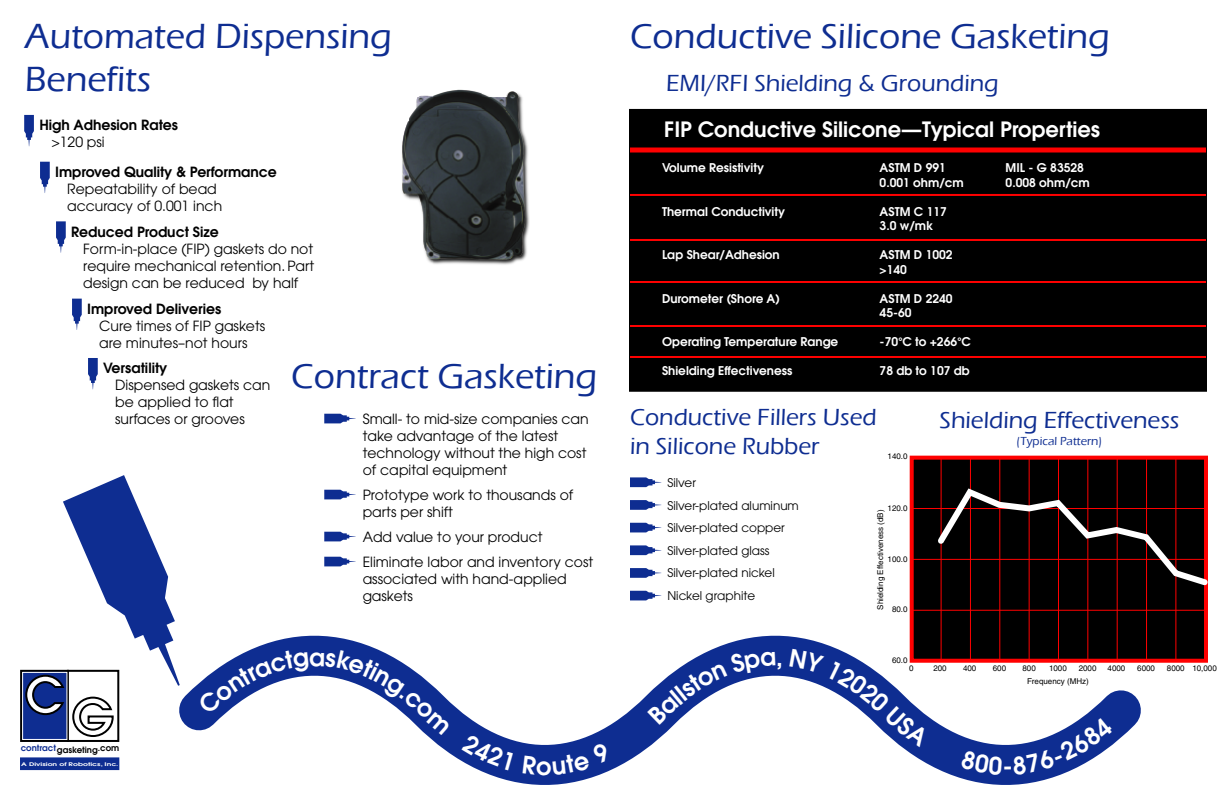
<style>
.page{position:relative;width:1224px;height:792px;background:#fff}
.page>*{position:absolute;margin:0;border:0;box-sizing:border-box;transform-origin:0 0}
.t1{font:36px/43px "Eras Medium ITC";color:#0e2d91}
.t2{font:24px/29px "Eras Medium ITC";color:#0e2d91}
.t3{font:600 24px "Avant Garde";color:#fff}
.t4{font:600 21px "Avant Garde";color:#fff}
.t5{font:14px/17px "Avant Garde";color:#000}
.t6{font:600 14px "Avant Garde";color:#000}
.t7{font:600 12px/14.5px "Avant Garde";color:#fff}
.t8{font:12px/22.5px "Avant Garde";color:#000}
.t9{font:12px "Eras Medium ITC";color:#0e2d91}
.t10{font:600 8.6px "Avant Garde";color:#000}
.t11{font:8px "Helvetica";color:#000}
.t12{font:600 5px "Avant Garde";color:#fff;scale:1.54 1}
</style>
<div class="page">
<svg style="left:40px;top:162px;width:10px;height:31px"></svg>
<svg style="left:56px;top:221px;width:10px;height:32px"></svg>
<svg style="left:72px;top:299px;width:10px;height:31px"></svg>
<svg style="left:88px;top:358px;width:10px;height:31px"></svg>
<svg style="left:24px;top:115px;width:10px;height:31px"></svg>
<svg style="left:324px;top:414px;width:32px;height:9px"></svg>
<svg style="left:324px;top:490px;width:32px;height:9px"></svg>
<svg style="left:324px;top:532px;width:32px;height:9px"></svg>
<svg style="left:324px;top:557px;width:32px;height:9px"></svg>
<div style="left:629px;top:109px;width:578px;height:283px;background:#000;border:2px solid #000"></div>
<div style="left:630px;top:148px;width:576px;height:5px;background:#f00"></div>
<hr style="left:630px;top:194px;width:576px;height:2px;background:#f00">
<hr style="left:630px;top:239px;width:576px;height:2px;background:#f00">
<hr style="left:630px;top:281px;width:576px;height:2px;background:#f00">
<hr style="left:630px;top:325px;width:576px;height:2px;background:#f00">
<hr style="left:630px;top:356px;width:576px;height:2px;background:#f00">
<svg style="left:630px;top:477px;width:31px;height:10px"></svg>
<svg style="left:630px;top:500px;width:31px;height:10px"></svg>
<svg style="left:630px;top:523px;width:31px;height:9px"></svg>
<svg style="left:630px;top:545px;width:31px;height:10px"></svg>
<svg style="left:630px;top:568px;width:31px;height:10px"></svg>
<div style="left:910px;top:456px;width:298px;height:207px;background:#000;border:4px solid #f00"></div>
<hr style="left:941px;top:459px;width:1px;height:202px;background:#f00">
<hr style="left:970px;top:459px;width:1px;height:202px;background:#f00">
<hr style="left:999px;top:459px;width:1px;height:202px;background:#f00">
<hr style="left:1029px;top:459px;width:1px;height:202px;background:#f00">
<hr style="left:1058px;top:459px;width:1px;height:202px;background:#f00">
<hr style="left:1087px;top:459px;width:1px;height:202px;background:#f00">
<hr style="left:1117px;top:459px;width:1px;height:202px;background:#f00">
<hr style="left:1146px;top:459px;width:1px;height:202px;background:#f00">
<hr style="left:1175px;top:459px;width:1px;height:202px;background:#f00">
<hr style="left:912px;top:610px;width:294px;height:1px;background:#f00">
<hr style="left:912px;top:559px;width:294px;height:1px;background:#f00">
<hr style="left:912px;top:508px;width:294px;height:1px;background:#f00">
<svg style="left:933px;top:485px;width:275px;height:105px"></svg>
<svg style="left:180px;top:581px;width:997px;height:204px"></svg>
<div style="left:19px;top:669px;width:101px;height:102px;background:#fff;border:4px solid #fff"></div>
<div style="left:20px;top:757px;width:99px;height:13px;background:#0e2d91;border:2px solid #0e2d91"></div>
<svg style="left:20px;top:670px;width:47px;height:72px"></svg>
<div style="left:67px;top:670px;width:52px;height:72px;background:#fff;border:2px solid #000"></div>
<svg style="left:24px;top:475px;width:156px;height:263px"></svg>
<div style="left:22px;top:672px;width:45px;height:68px;border:1px solid #fff"></div>
<img style="left:402px;top:89px;width:128px;height:176px">
<svg style="left:197px;top:650px;width:254px;height:85px"></svg>
<svg style="left:461px;top:734px;width:52px;height:36px;background:#1f3c99"></svg>
<svg style="left:523px;top:756px;width:14px;height:19px"></svg>
<div style="left:553px;top:743px;width:58px;height:32px;background:#0e2d91"></div>
<svg style="left:647px;top:652px;width:134px;height:73px"></svg>
<svg style="left:790px;top:649px;width:140px;height:99px"></svg>
<svg style="left:960px;top:717px;width:153px;height:58px"></svg>
<h1 class="t1" style="left:25px;top:19px;width:369px">Automated Dispensing<br>Benefits</h1>
<p class="t6" style="left:39px;top:120px;width:140px">High Adhesion Rates</p>
<p class="t5" style="left:51px;top:135px;width:55px">&gt;120 psi</p>
<p class="t6" style="left:55px;top:167px;width:223px">Improved Quality &amp; Performance</p>
<p class="t5" style="left:67px;top:182px;width:157px">Repeatability of bead accuracy of 0.001 inch</p>
<p class="t6" style="left:71px;top:226px;width:149px">Reduced Product Size</p>
<p class="t5" style="left:83px;top:242px;width:233px;text-align:justify">Form-in-place (FIP) gaskets do not require mechanical retention. Part design can be reduced by half</p>
<p class="t6" style="left:87px;top:304px;width:136px">Improved Deliveries</p>
<p class="t5" style="left:99px;top:319px;width:167px">Cure times of FIP gaskets are minutes–not hours</p>
<p class="t6" style="left:103px;top:363px;width:66px">Versatility</p>
<p class="t5" style="left:115px;top:378px;width:157px">Dispensed gaskets can be applied to flat surfaces or grooves</p>
<h1 class="t1" style="left:291px;top:358px;width:308px">Contract Gasketing</h1>
<p class="t5" style="left:363px;top:412px;width:228px">Small- to mid-size companies can take advantage of the latest technology without the high cost of capital equipment</p>
<p class="t5" style="left:363px;top:488px;width:212px">Prototype work to thousands of parts per shift</p>
<p class="t5" style="left:363px;top:526px;width:232px;line-height:25px">Add value to your product<br>Eliminate labor and inventory cost</p>
<p class="t5" style="left:363px;top:572px;width:206px">associated with hand-applied gaskets</p>
<p class="t10" style="left:21px;top:747px;width:100px"><sup>contract</sup>gasketing.com</p>
<p class="t12" style="left:21px;top:762px;width:65px">A Division of Robotics, Inc.</p>
<h2 class="t3" style="left:536px;top:757px;width:17px">o</h2>
<h1 class="t1" style="left:630px;top:19px;width:481px">Conductive Silicone Gasketing</h1>
<h2 class="t2" style="left:666px;top:72px;width:334px">EMI/RFI Shielding &amp; Grounding</h2>
<h3 class="t4" style="left:664px;top:122px;width:437px">FIP Conductive Silicone—Typical Properties</h3>
<p class="t7" style="left:662px;top:162px;width:103px">Volume Resistivity</p>
<p class="t7" style="left:662px;top:206px;width:125px">Thermal Conductivity</p>
<p class="t7" style="left:662px;top:249px;width:119px">Lap Shear/Adhesion</p>
<p class="t7" style="left:662px;top:293px;width:120px">Durometer (Shore A)</p>
<p class="t7" style="left:662px;top:336px;width:178px">Operating Temperature Range</p>
<p class="t7" style="left:662px;top:365px;width:132px">Shielding Effectiveness</p>
<p class="t7" style="left:880px;top:162px;width:86px">ASTM D 991<br>0.001 ohm/cm</p>
<p class="t7" style="left:880px;top:206px;width:69px">ASTM C 117<br>3.0 w/mk</p>
<p class="t7" style="left:880px;top:249px;width:74px">ASTM D 1002 &gt;140</p>
<p class="t7" style="left:880px;top:293px;width:74px">ASTM D 2240<br>45-60</p>
<p class="t7" style="left:880px;top:336px;width:93px">-70°C to +266°C</p>
<p class="t7" style="left:880px;top:365px;width:91px">78 db to 107 db</p>
<p class="t7" style="left:1006px;top:162px;width:86px">MIL - G 83528<br>0.008 ohm/cm</p>
<h2 class="t2" style="left:630px;top:405px;width:248px">Conductive Fillers Used in Silicone Rubber</h2>
<p class="t8" style="left:667px;top:473px;width:133px">Silver<br>Silver-plated aluminum<br>Silver-plated copper<br>Silver-plated glass<br>Silver-plated nickel<br>Nickel graphite</p>
<p class="t11" style="left:888px;top:453px;width:22px">140.0</p>
<p class="t11" style="left:888px;top:505px;width:22px">120.0</p>
<p class="t11" style="left:878px;top:610px;width:102px;rotate:-90deg">Shielding Effectiveness (dB)</p>
<p class="t11" style="left:888px;top:556px;width:22px">100.0</p>
<p class="t11" style="left:892px;top:606px;width:17px">80.0</p>
<p class="t11" style="left:892px;top:658px;width:17px">60.0</p>
<h2 class="t2" style="left:940px;top:408px;width:241px">Shielding Effectiveness</h2>
<p class="t9" style="left:1017px;top:437px;width:87px">(Typical Pattern)</p>
<p class="t11" style="left:909px;top:666px;width:6px">0</p>
<p class="t11" style="left:933px;top:666px;width:15px">200</p>
<p class="t11" style="left:963px;top:666px;width:15px">400</p>
<p class="t11" style="left:993px;top:666px;width:15px">600</p>
<p class="t11" style="left:1022px;top:666px;width:15px">800</p>
<p class="t11" style="left:1049px;top:666px;width:19px">1000</p>
<p class="t11" style="left:1079px;top:666px;width:19px">2000</p>
<p class="t11" style="left:1108px;top:666px;width:19px">4000</p>
<p class="t11" style="left:1137px;top:666px;width:19px">6000</p>
<p class="t11" style="left:1167px;top:666px;width:51px">8000 10,000</p>
<p class="t11" style="left:1027px;top:678px;width:63px">Frequency (MHz)</p>
</div>
